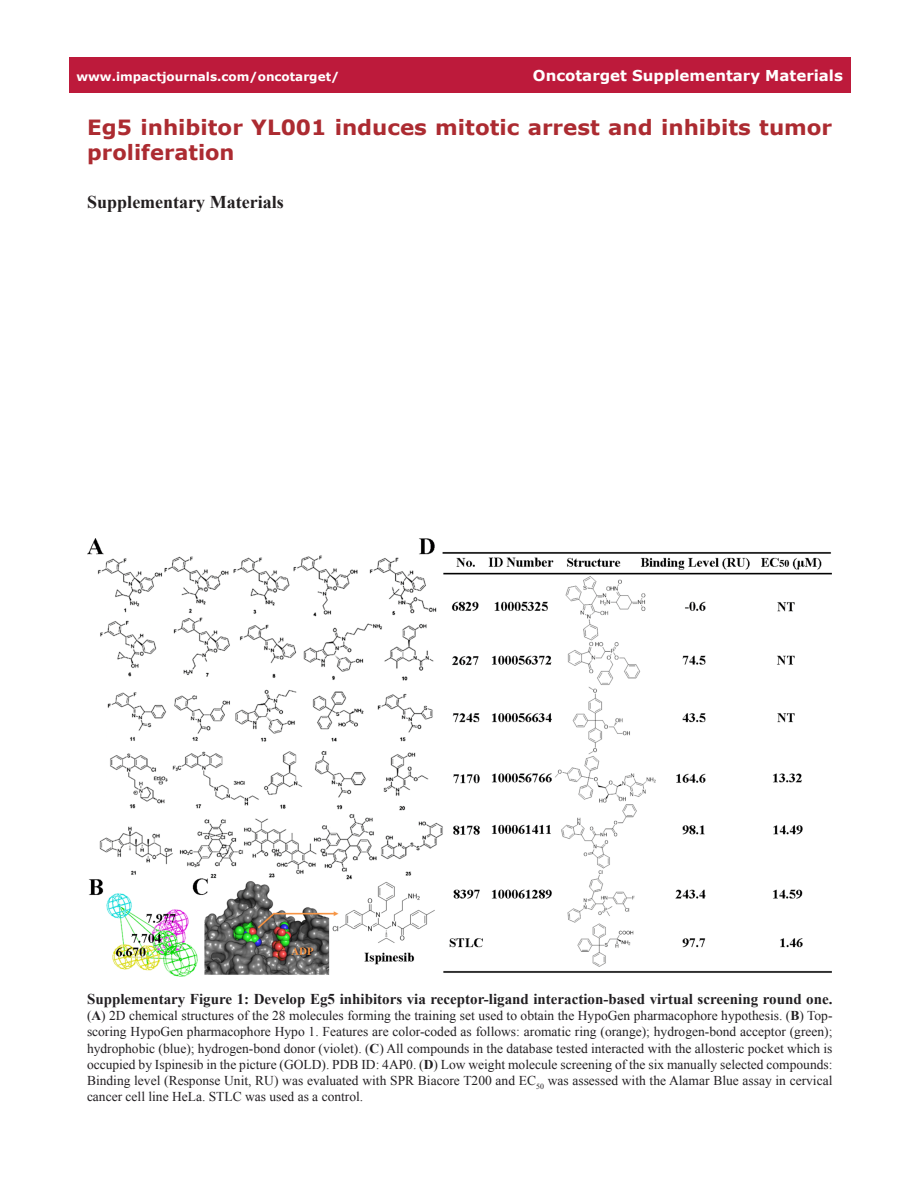
<style>
.page{position:relative;width:918px;height:1188px;background:#fff}
.page>*{position:absolute;margin:0;border:0;box-sizing:border-box;transform-origin:0 0}
.t1{font:700 21px/25.2px "Verdana";color:#ac2b31}
.t2{font:700 18px "Times New Roman";color:#231f20}
.FigureText{font:700 15px "Times New Roman";color:#221f22}
.t3{font:700 15px "Verdana";color:#fff}
.FigureText-2{font:13.5px/16.2px "Times New Roman";color:#221f22;text-align:justify}
.t4{font:700 12px "Verdana";color:#fff}
.s1{font-weight:700}
</style>
<div class="page">
<div style="left:69px;top:57px;width:781px;height:36px;background:#bd1a3b"></div>
<img style="left:88px;top:539px;width:744px;height:437px">
<p class="t4" style="left:76px;top:68px;width:264px">www.impactjournals.com/oncotarget/</p>
<p class="t3" style="left:533px;top:65px;width:312px">Oncotarget Supplementary Materials</p>
<p class="t1" style="left:87px;top:114px;width:747px">Eg5 inhibitor YL001 induces mitotic arrest and inhibits tumor proliferation</p>
<p class="t2" style="left:87px;top:189px;width:198px">Supplementary Materials</p>
<p class="FigureText" style="left:87px;top:989px;width:747px">Supplementary Figure 1: Develop Eg5 inhibitors via receptor-ligand interaction-based virtual screening round one.</p>
<p class="FigureText-2" style="left:87px;top:1007px;width:747px">(<span class="s1">A</span>) 2D chemical structures of the 28 molecules forming the training set used to obtain the HypoGen pharmacophore hypothesis. (<span class="s1">B</span>) Top&shy;scoring HypoGen pharmacophore Hypo 1. Features are color-coded as follows: aromatic ring (orange); hydrogen-bond acceptor (green); hydrophobic (blue); hydrogen-bond donor (violet). (<span class="s1">C</span>) All compounds in the database tested interacted with the allosteric pocket which is occupied by Ispinesib in the picture (GOLD). PDB ID: 4AP0. (<span class="s1">D</span>) Low weight molecule screening of the six manually selected compounds:<br>Binding level (Response Unit, RU) was evaluated with SPR Biacore T200 and EC<sub>50</sub> was assessed with the Alamar Blue assay in cervical cancer cell line HeLa. STLC was used as a control.</p>
</div>
